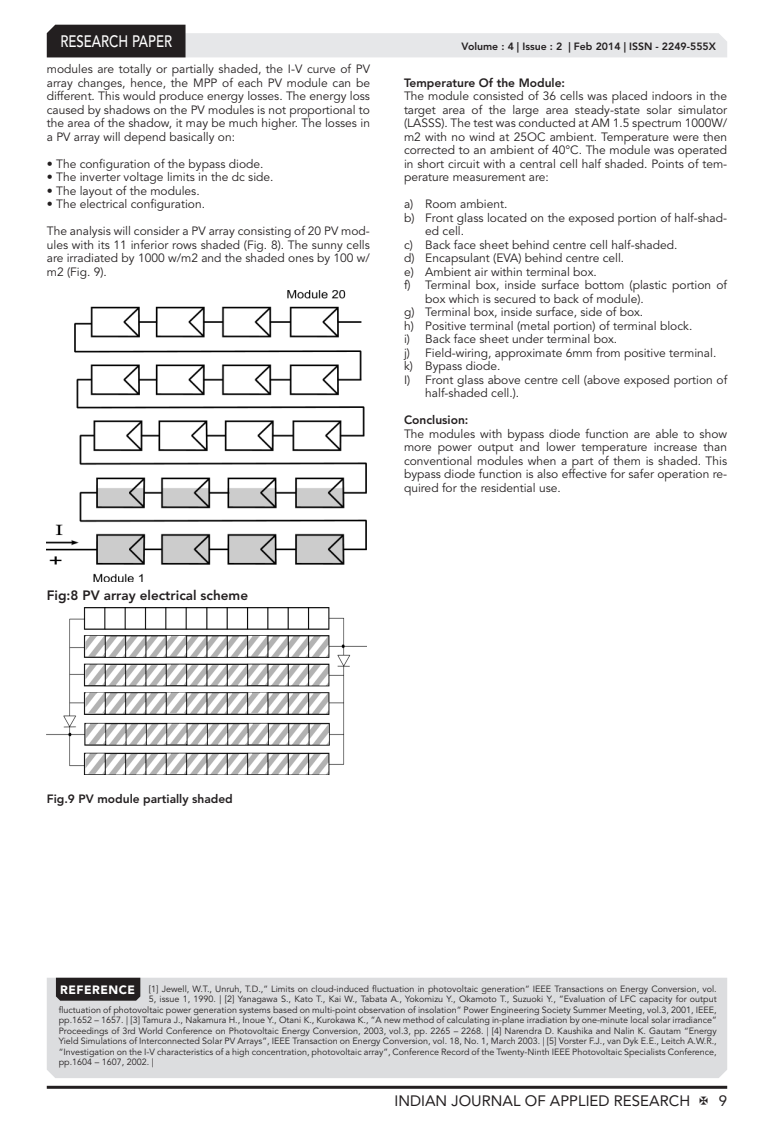
<style>
.page{position:relative;width:774px;height:1136px;background:#fff}
.page>*{position:absolute;margin:0;border:0;box-sizing:border-box;transform-origin:0 0}
.t1{font:500 16.5px "Avenir LT Std";color:#fff;scale:.8 1}
.t2{font:15px "Avenir LT Std";color:#231f20}
.Bold{font:800 13.5px "Avenir LT Std";color:#231f20}
.Body_Text{font:12px/13.5px "Avenir LT Std";color:#231f20;text-align:justify}
.Bullet{font:12px/13.5px "Avenir LT Std";color:#231f20}
.Bold-2{font:800 12px "Avenir LT Std";color:#231f20}
.t3{font:900 12px "Avenir LT Std";letter-spacing:.04em;color:#fff}
.t4{font:800 10.5px "Avenir LT Std";color:#231f20}
.Reference{font:9px "Avenir LT Std";color:#231f20}
</style>
<div class="page">
<hr style="left:47px;top:1085px;width:680px;height:3px;background:#231f20">
<svg style="left:47px;top:25px;width:680px;height:32px"></svg>
<img style="left:47px;top:290px;width:319px;height:291px">
<img style="left:47px;top:608px;width:319px;height:166px">
<div style="left:47px;top:977px;width:680px;height:100px;background:#dcdddf"></div>
<div style="left:56px;top:977px;width:84px;height:23px;background:#231f20"></div>
<h1 class="t1" style="left:60px;top:32px;width:141px">RESEARCH PAPER</h1>
<p class="Body_Text" style="left:47px;top:62px;width:325px">modules are totally or partially shaded, the I-V curve of PV array changes, hence, the MPP of each PV module can be different. This would produce energy losses. The energy loss caused by shadows on the PV modules is not proportional to the area of the shadow, it may be much higher. The losses in a PV array will depend basically on:</p>
<p class="Bullet" style="left:47px;top:157px;width:218px">• The configuration of the bypass diode.</p>
<p class="Bullet" style="left:47px;top:170px;width:228px">• The inverter voltage limits in the dc side.</p>
<p class="Bullet" style="left:47px;top:184px;width:154px">• The layout of the modules.</p>
<p class="Bullet" style="left:47px;top:197px;width:160px">• The electrical configuration.</p>
<p class="Body_Text" style="left:47px;top:224px;width:325px">The analysis will consider a PV array consisting of 20 PV mod&shy;ules with its 11 inferior rows shaded (Fig. 8). The sunny cells are irradiated by 1000 w/m2 and the shaded ones by 100 w/ m2 (Fig. 9).</p>
<p class="t4" style="left:462px;top:41px;width:256px">Volume : 4 | Issue : 2 | Feb 2014 | ISSN - 2249-555X</p>
<p class="Bold-2" style="left:404px;top:75px;width:163px">Temperature Of the Module:</p>
<p class="Body_Text" style="left:404px;top:89px;width:325px">The module consisted of 36 cells was placed indoors in the target area of the large area steady-state solar simulator (LASSS). The test was conducted at AM 1.5 spectrum 1000W/ m2 with no wind at 25OC ambient. Temperature were then corrected to an ambient of 40°C. The module was operated in short circuit with a central cell half shaded. Points of tem&shy;perature measurement are:</p>
<p class="Bullet" style="left:404px;top:197px;width:105px">a) Room ambient.</p>
<p class="Bullet" style="left:425px;top:211px;width:303px;text-indent:-21px">b) Front glass located on the exposed portion of half-shad&shy;ed cell.</p>
<p class="Bullet" style="left:404px;top:238px;width:275px">c) Back face sheet behind centre cell half-shaded.</p>
<p class="Bullet" style="left:404px;top:251px;width:222px">d) Encapsulant (EVA) behind centre cell.</p>
<p class="Bullet" style="left:404px;top:265px;width:194px">e) Ambient air within terminal box.</p>
<p class="Bullet" style="left:425px;top:278px;width:303px;text-indent:-21px">f) Terminal box, inside surface bottom (plastic portion of box which is secured to back of module).</p>
<p class="Bullet" style="left:404px;top:305px;width:241px">g) Terminal box, inside surface, side of box.</p>
<p class="Bullet" style="left:404px;top:319px;width:290px">h) Positive terminal (metal portion) of terminal block.</p>
<p class="Bullet" style="left:404px;top:332px;width:215px">i) Back face sheet under terminal box.</p>
<p class="Bullet" style="left:404px;top:346px;width:314px">j) Field-wiring, approximate 6mm from positive terminal.</p>
<p class="Bullet" style="left:404px;top:359px;width:98px">k) Bypass diode.</p>
<p class="Bullet" style="left:425px;top:373px;width:303px;text-indent:-21px">I) Front glass above centre cell (above exposed portion of half-shaded cell.).</p>
<p class="Bold-2" style="left:404px;top:413px;width:66px">Conclusion:</p>
<p class="Body_Text" style="left:404px;top:427px;width:325px">The modules with bypass diode function are able to show more power output and lower temperature increase than conventional modules when a part of them is shaded. This bypass diode function is also effective for safer operation re&shy;quired for the residential use.</p>
<p class="Bold" style="left:47px;top:587px;width:203px">Fig:8 PV array electrical scheme</p>
<p class="Bold-2" style="left:47px;top:791px;width:188px">Fig.9 PV module partially shaded</p>
<p class="t3" style="left:60px;top:982px;width:76px">REFERENCE</p>
<p class="Reference" style="left:149px;top:983px;width:569px">[1] Jewell, W.T., Unruh, T.D.,” Limits on cloud-induced fluctuation in photovoltaic generation” IEEE Transactions on Energy Conversion, vol.</p>
<p class="Reference" style="left:149px;top:993px;width:569px">5, issue 1, 1990. | [2] Yanagawa S., Kato T., Kai W., Tabata A., Yokomizu Y., Okamoto T., Suzuoki Y., ”Evaluation of LFC capacity for output</p>
<p class="Reference" style="left:59px;top:1004px;width:660px">fluctuation of photovoltaic power generation systems based on multi-point observation of insolation” Power Engineering Society Summer Meeting, vol.3, 2001, IEEE,</p>
<p class="Reference" style="left:59px;top:1014px;width:660px">pp.1652 – 1657. | [3] Tamura J., Nakamura H., Inoue Y., Otani K., Kurokawa K., ”A new method of calculating in-plane irradiation by one-minute local solar irradiance”</p>
<p class="Reference" style="left:59px;top:1025px;width:660px">Proceedings of 3rd World Conference on Photovoltaic Energy Conversion, 2003, vol.3, pp. 2265 – 2268. | [4] Narendra D. Kaushika and Nalin K. Gautam “Energy</p>
<p class="Reference" style="left:59px;top:1035px;width:660px">Yield Simulations of Interconnected Solar PV Arrays”, IEEE Transaction on Energy Conversion, vol. 18, No. 1, March 2003. | [5] Vorster F.J., van Dyk E.E., Leitch A.W.R.,</p>
<p class="Reference" style="left:59px;top:1046px;width:660px">“Investigation on the I-V characteristics of a high concentration, photovoltaic array”, Conference Record of the Twenty-Ninth IEEE Photovoltaic Specialists Conference,</p>
<p class="Reference" style="left:59px;top:1056px;width:97px">pp.1604 – 1607, 2002. |</p>
<p class="t2" style="left:394px;top:1091px;width:297px">INDIAN JOURNAL OF APPLIED RESEARCH</p>
<p class="t2" style="left:719px;top:1091px;width:10px">9</p>
</div>
